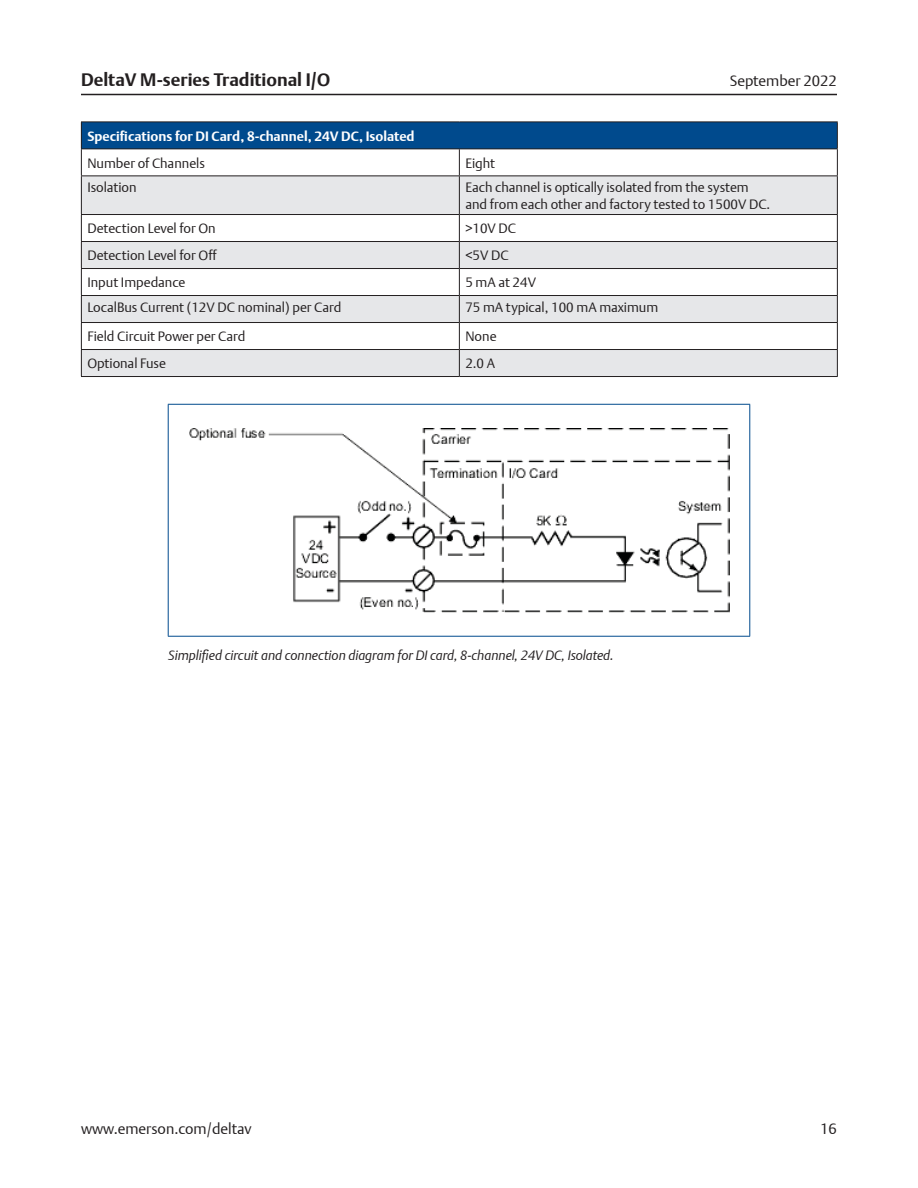
<style>
.page{position:relative;width:918px;height:1188px;background:#fff}
.page>*{position:absolute;margin:0;border:0;box-sizing:border-box;transform-origin:0 0}
.t1{font:700 18px "DTL Argo T";color:#231f20}
.t2{font:15px "DTL Argo T Light";color:#231f20}
.Table_Text{font:13.5px/16.2px "DTL Argo T Light";color:#231f20}
.Image_Illustration_C{font:italic 13.5px "DTL Argo T Light";letter-spacing:-.005em;color:#231f20}
.Table_Header_White{font:700 13.5px "DTL Argo T";color:#fff}
</style>
<div class="page">
<hr style="left:81px;top:94px;width:756px;height:1px;background:#231f20">
<div style="left:81px;top:122px;width:756px;height:27px;background:#004a8d"></div>
<svg style="left:82px;top:177px;width:755px;height:199px;fill:#e6e7e9"></svg>
<hr style="left:81px;top:122px;width:378px;height:1px;background:#231f20">
<hr style="left:459px;top:122px;width:379px;height:1px;background:#231f20">
<hr style="left:81px;top:148px;width:378px;height:1px;background:#231f20">
<svg style="left:81px;top:122px;width:1px;height:54px"></svg>
<hr style="left:459px;top:148px;width:379px;height:1px;background:#231f20">
<svg style="left:459px;top:149px;width:1px;height:27px"></svg>
<svg style="left:837px;top:122px;width:1px;height:54px"></svg>
<hr style="left:81px;top:176px;width:378px;height:1px;background:#231f20">
<hr style="left:81px;top:176px;width:1px;height:38px;background:#231f20">
<hr style="left:459px;top:176px;width:379px;height:1px;background:#231f20">
<hr style="left:459px;top:176px;width:1px;height:38px;background:#231f20">
<hr style="left:837px;top:176px;width:1px;height:38px;background:#231f20">
<hr style="left:81px;top:214px;width:378px;height:1px;background:#231f20">
<hr style="left:459px;top:214px;width:379px;height:1px;background:#231f20">
<hr style="left:81px;top:241px;width:378px;height:1px;background:#231f20">
<hr style="left:459px;top:241px;width:379px;height:1px;background:#231f20">
<hr style="left:81px;top:268px;width:378px;height:1px;background:#231f20">
<hr style="left:459px;top:268px;width:379px;height:1px;background:#231f20">
<hr style="left:81px;top:295px;width:378px;height:1px;background:#231f20">
<hr style="left:459px;top:295px;width:379px;height:1px;background:#231f20">
<hr style="left:81px;top:322px;width:378px;height:1px;background:#231f20">
<hr style="left:459px;top:322px;width:379px;height:1px;background:#231f20">
<hr style="left:81px;top:349px;width:378px;height:1px;background:#231f20">
<svg style="left:81px;top:215px;width:1px;height:161px"></svg>
<hr style="left:459px;top:349px;width:379px;height:1px;background:#231f20">
<svg style="left:459px;top:215px;width:1px;height:161px"></svg>
<svg style="left:837px;top:215px;width:1px;height:161px"></svg>
<hr style="left:81px;top:376px;width:378px;height:1px;background:#231f20">
<hr style="left:459px;top:376px;width:379px;height:1px;background:#231f20">
<hr style="left:168px;top:636px;width:582px;height:1px;background:#004a8d">
<hr style="left:168px;top:404px;width:582px;height:1px;background:#004a8d">
<hr style="left:168px;top:405px;width:1px;height:231px;background:#004a8d">
<hr style="left:749px;top:405px;width:1px;height:231px;background:#004a8d">
<img style="left:190px;top:429px;width:540px;height:184px">
<h1 class="t1" style="left:81px;top:69px;width:251px">DeltaV M-series Traditional I/O</h1>
<p class="t2" style="left:730px;top:72px;width:109px">September 2022</p>
<p class="Table_Header_White" style="left:87px;top:128px;width:329px">Specifications for DI Card, 8-channel, 24V DC, Isolated</p>
<p class="Table_Text" style="left:87px;top:155px;width:119px">Number of Channels</p>
<p class="Table_Text" style="left:465px;top:155px;width:31px">Eight</p>
<p class="Table_Text" style="left:87px;top:179px;width:51px">Isolation</p>
<p class="Table_Text" style="left:465px;top:179px;width:306px">Each channel is optically isolated from the system and from each other and factory tested to 1500V DC.</p>
<p class="Table_Text" style="left:87px;top:220px;width:130px">Detection Level for On</p>
<p class="Table_Text" style="left:465px;top:220px;width:52px">&gt;10V DC</p>
<p class="Table_Text" style="left:87px;top:247px;width:131px">Detection Level for Off</p>
<p class="Table_Text" style="left:465px;top:247px;width:45px">&lt;5V DC</p>
<p class="Table_Text" style="left:87px;top:274px;width:100px">Input Impedance</p>
<p class="Table_Text" style="left:465px;top:274px;width:72px">5 mA at 24V</p>
<p class="Table_Text" style="left:87px;top:299px;width:255px">LocalBus Current (12V DC nominal) per Card</p>
<p class="Table_Text" style="left:465px;top:299px;width:194px">75 mA typical, 100 mA maximum</p>
<p class="Table_Text" style="left:87px;top:328px;width:160px">Field Circuit Power per Card</p>
<p class="Table_Text" style="left:465px;top:328px;width:33px">None</p>
<p class="Table_Text" style="left:87px;top:355px;width:80px">Optional Fuse</p>
<p class="Table_Text" style="left:465px;top:355px;width:31px">2.0 A</p>
<p class="Image_Illustration_C" style="left:168px;top:647px;width:447px">Simplified circuit and connection diagram for DI card, 8-channel, 24V DC, Isolated.</p>
<p class="t2" style="left:81px;top:1120px;width:172px">www.emerson.com/deltav</p>
<p class="t2" style="left:820px;top:1120px;width:18px">16</p>
</div>
